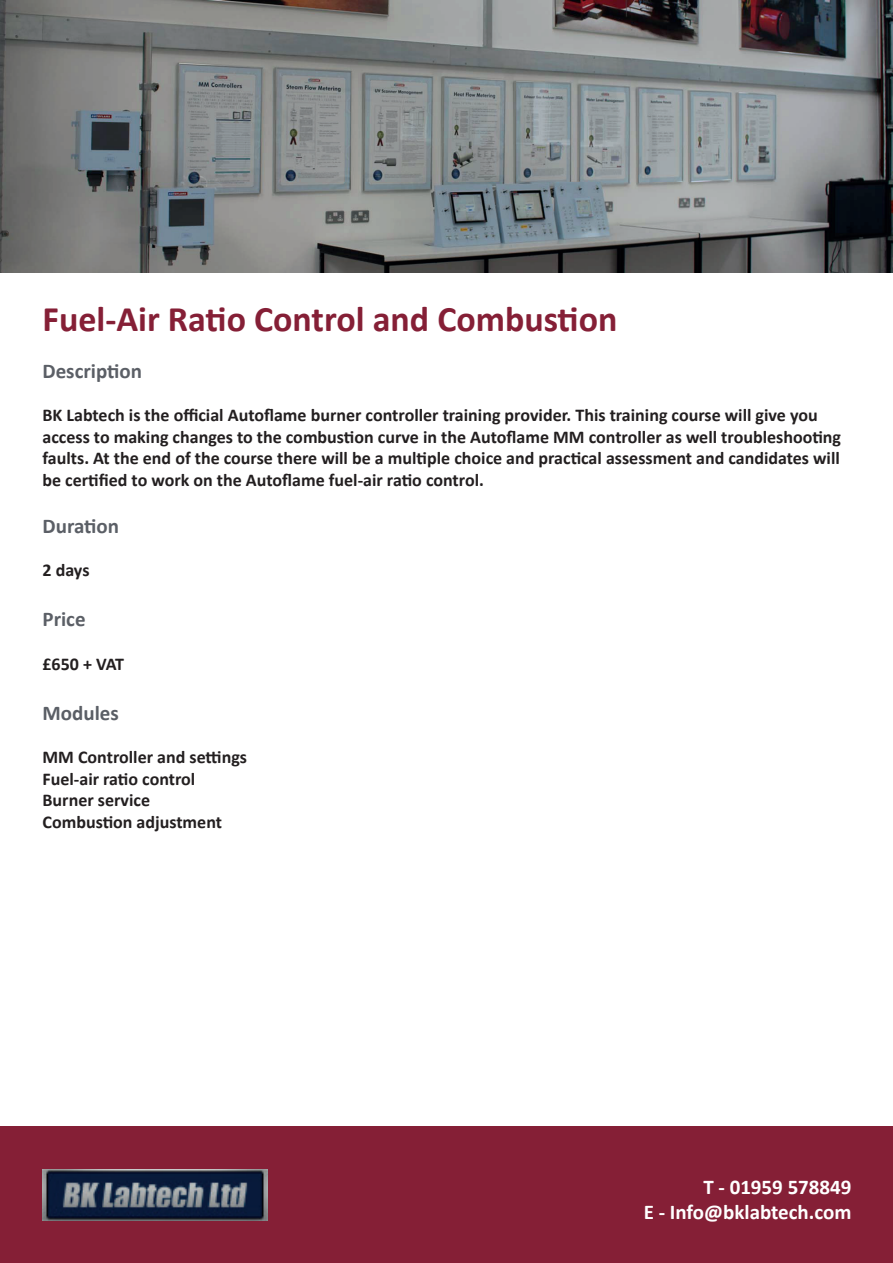
<style>
.page{position:relative;width:893px;height:1263px;background:#fff}
.page>*{position:absolute;margin:0;border:0;box-sizing:border-box;transform-origin:0 0}
.t1{font:700 36px "Calibri";color:#851f36}
.t2{font:700 21px/25.2px "Calibri";color:#fff;text-align:right}
.t3{font:700 21px "Calibri";color:#5b5f66}
.t4{font:700 18px/21.6px "Calibri";color:#231f20}
</style>
<div class="page">
<div style="left:0;top:1127px;width:893px;height:136px;background:#851f36"></div>
<img style="left:0;top:0;width:893px;height:272px">
<img style="left:43px;top:1169px;width:225px;height:51px">
<h1 class="t1" style="left:43px;top:296px;width:576px">Fuel-Air Ratio Control and Combustion</h1>
<p class="t3" style="left:43px;top:357px;width:101px">Description</p>
<p class="t4" style="left:43px;top:404px;width:800px">BK Labtech is the official Autoflame burner controller training provider. This training course will give you access to making changes to the combustion curve in the Autoflame MM controller as well troubleshooting faults. At the end of the course there will be a multiple choice and practical assessment and candidates will be certified to work on the Autoflame fuel-air ratio control.</p>
<p class="t3" style="left:43px;top:512px;width:78px">Duration</p>
<p class="t4" style="left:43px;top:559px;width:49px">2 days</p>
<p class="t3" style="left:43px;top:606px;width:45px">Price</p>
<p class="t4" style="left:43px;top:653px;width:83px">£650 + VAT</p>
<p class="t3" style="left:43px;top:699px;width:78px">Modules</p>
<p class="t4" style="left:43px;top:746px;width:206px">MM Controller and settings<br>Fuel-air ratio control<br>Burner service<br>Combustion adjustment</p>
<p class="t2" style="left:644px;top:1174px;width:209px">T - 01959 578849<br>E - Info@bklabtech.com</p>
</div>
